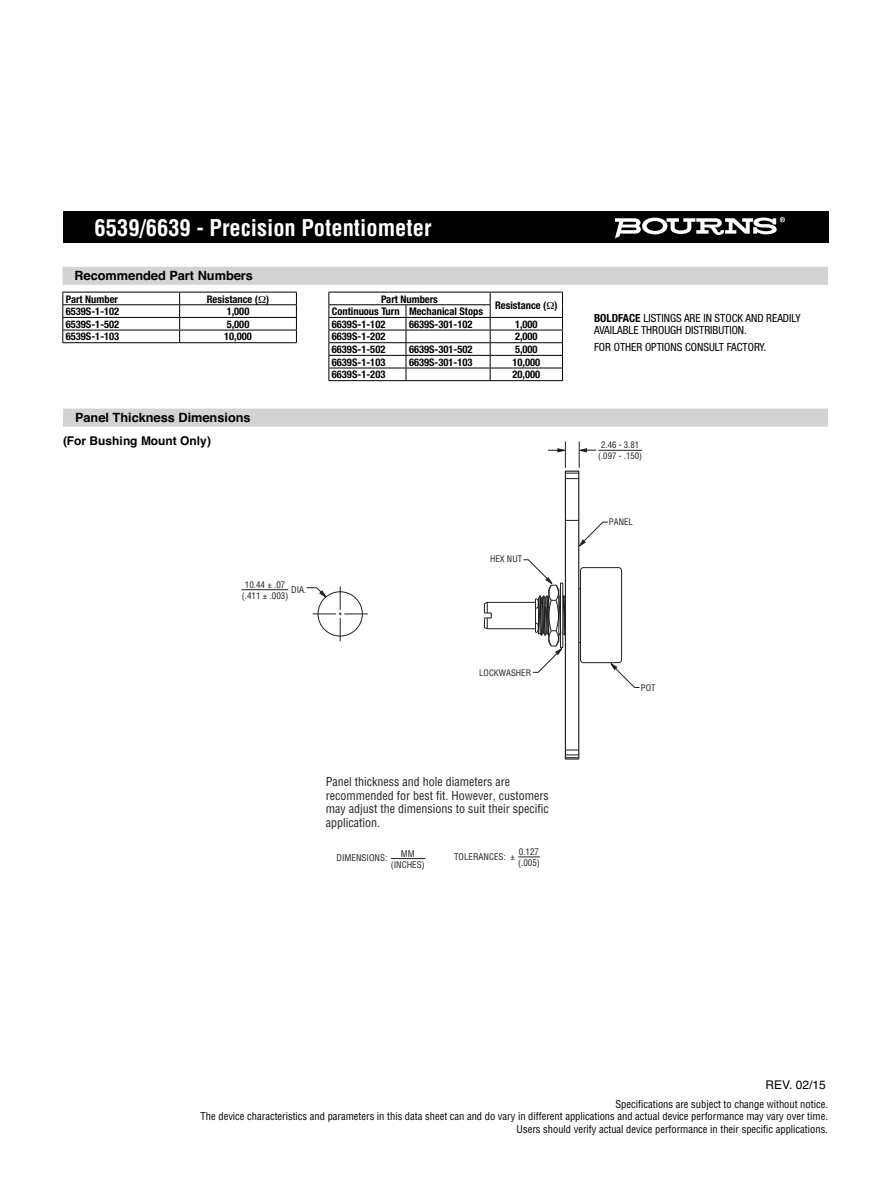
<style>
.page{position:relative;width:891px;height:1188px;background:#fff}
.page>*{position:absolute;margin:0;border:0;box-sizing:border-box;transform-origin:0 0}
.t1{font:700 condensed 22.5px "Helvetica";color:#fff}
.t2{font:700 12.75px "Helvetica";color:#000}
.t3{font:condensed 12px/13.5px "Helvetica";color:#231f20}
.t4{font:700 12px "Helvetica";color:#000}
.t5{font:12px "Helvetica";color:#000}
.t6{font:condensed 11.25px/12px "Helvetica Neue";color:#000}
.t7{font:700 condensed 10.5px/12.6px "Helvetica Neue";color:#000}
.t8{font:condensed 10.5px/12.8px "Helvetica";color:#000;text-align:right}
.t9{font:condensed 9px/11.2px "Helvetica";color:#231f20;text-align:center}
.t10{font:condensed 8.85px/10.9px "Helvetica";color:#231f20;text-align:center}
.s1{font-weight:700}
</style>
<div class="page">
<div style="left:63px;top:212px;width:766px;height:31px;background:#000"></div>
<svg style="left:615px;top:217px;width:170px;height:21px"></svg>
<div style="left:63px;top:409px;width:765px;height:18px;background:#d1d3d4"></div>
<hr style="left:241px;top:589px;width:47px;height:1px;background:#231f20">
<svg style="left:306px;top:586px;width:62px;height:55px"></svg>
<hr style="left:391px;top:858px;width:34px;height:1px;background:#231f20">
<svg style="left:518px;top:857px;width:22px;height:1px"></svg>
<svg style="left:567px;top:750px;width:10px;height:8px"></svg>
<div style="left:565px;top:471px;width:14px;height:289px;border:1px solid #231f20"></div>
<hr style="left:598px;top:450px;width:44px;height:1px;background:#231f20">
<svg style="left:548px;top:441px;width:48px;height:38px"></svg>
<svg style="left:484px;top:520px;width:156px;height:168px"></svg>
<div style="left:62px;top:267px;width:766px;height:18px;background:#d1d3d4"></div>
<hr style="left:62px;top:292px;width:118px;height:1px;background:#000">
<hr style="left:180px;top:292px;width:117px;height:1px;background:#000">
<hr style="left:62px;top:304px;width:118px;height:1px;background:#000">
<hr style="left:180px;top:304px;width:117px;height:1px;background:#000">
<hr style="left:62px;top:317px;width:118px;height:1px;background:#000">
<hr style="left:180px;top:317px;width:117px;height:1px;background:#000">
<hr style="left:62px;top:330px;width:118px;height:1px;background:#000">
<svg style="left:62px;top:293px;width:1px;height:49px"></svg>
<hr style="left:180px;top:330px;width:117px;height:1px;background:#000">
<svg style="left:179px;top:293px;width:1px;height:49px"></svg>
<svg style="left:296px;top:293px;width:1px;height:49px"></svg>
<hr style="left:62px;top:342px;width:235px;height:1px;background:#000">
<hr style="left:328px;top:292px;width:78px;height:1px;background:#000">
<hr style="left:406px;top:292px;width:157px;height:1px;background:#000">
<hr style="left:328px;top:304px;width:78px;height:1px;background:#000">
<hr style="left:406px;top:304px;width:85px;height:1px;background:#000">
<hr style="left:328px;top:317px;width:78px;height:1px;background:#000">
<hr style="left:406px;top:317px;width:84px;height:1px;background:#000">
<hr style="left:490px;top:317px;width:73px;height:1px;background:#000">
<hr style="left:328px;top:330px;width:78px;height:1px;background:#000">
<hr style="left:406px;top:330px;width:84px;height:1px;background:#000">
<hr style="left:490px;top:330px;width:73px;height:1px;background:#000">
<hr style="left:328px;top:342px;width:78px;height:1px;background:#000">
<hr style="left:406px;top:342px;width:84px;height:1px;background:#000">
<hr style="left:490px;top:342px;width:73px;height:1px;background:#000">
<hr style="left:328px;top:355px;width:78px;height:1px;background:#000">
<hr style="left:406px;top:355px;width:84px;height:1px;background:#000">
<hr style="left:490px;top:355px;width:73px;height:1px;background:#000">
<hr style="left:328px;top:368px;width:78px;height:1px;background:#000">
<svg style="left:328px;top:293px;width:1px;height:87px"></svg>
<hr style="left:406px;top:368px;width:84px;height:1px;background:#000">
<svg style="left:406px;top:305px;width:1px;height:75px"></svg>
<hr style="left:490px;top:368px;width:73px;height:1px;background:#000">
<svg style="left:490px;top:293px;width:1px;height:87px"></svg>
<svg style="left:562px;top:293px;width:1px;height:87px"></svg>
<hr style="left:328px;top:380px;width:235px;height:1px;background:#000">
<h1 class="t1" style="left:95px;top:219px;width:338px">6539/6639 - Precision Potentiometer</h1>
<p class="t2" style="left:74px;top:271px;width:180px">Recommended Part Numbers</p>
<p class="t7" style="left:66px;top:293px;width:54px">Part Number</p>
<p class="t7" style="left:207px;top:293px;width:64px">Resistance ( )</p>
<p class="t7" style="left:66px;top:306px;width:55px">6539S-1-102</p>
<p class="t7" style="left:227px;top:306px;width:24px">1,000</p>
<p class="t7" style="left:66px;top:319px;width:55px">6539S-1-502</p>
<p class="t7" style="left:227px;top:319px;width:24px">5,000</p>
<p class="t7" style="left:66px;top:331px;width:55px">6539S-1-103</p>
<p class="t7" style="left:224px;top:331px;width:29px">10,000</p>
<p class="t2" style="left:75px;top:413px;width:177px">Panel Thickness Dimensions</p>
<p class="t4" style="left:63px;top:436px;width:149px">(For Bushing Mount Only)</p>
<p class="t7" style="left:381px;top:293px;width:58px">Part Numbers</p>
<p class="t7" style="left:495px;top:300px;width:64px">Resistance ( )</p>
<p class="t7" style="left:332px;top:306px;width:153px">Continuous Turn Mechanical Stops<br>6639S-1-102</p>
<p class="t7" style="left:409px;top:319px;width:65px">6639S-301-102</p>
<p class="t7" style="left:515px;top:319px;width:24px">1,000</p>
<p class="t7" style="left:332px;top:331px;width:55px">6639S-1-202</p>
<p class="t7" style="left:515px;top:331px;width:24px">2,000</p>
<p class="t7" style="left:332px;top:344px;width:55px">6639S-1-502</p>
<p class="t7" style="left:409px;top:344px;width:65px">6639S-301-502</p>
<p class="t7" style="left:515px;top:344px;width:24px">5,000</p>
<p class="t7" style="left:332px;top:357px;width:55px">6639S-1-103</p>
<p class="t7" style="left:409px;top:357px;width:65px">6639S-301-103</p>
<p class="t7" style="left:512px;top:357px;width:29px">10,000</p>
<p class="t7" style="left:332px;top:369px;width:55px">6639S-1-203</p>
<p class="t7" style="left:512px;top:369px;width:29px">20,000</p>
<p class="t9" style="left:242px;top:579px;width:48px">10.44 ± .07 (.411 ± .003)</p>
<p class="t9" style="left:291px;top:585px;width:17px">DIA.</p>
<p class="t10" style="left:490px;top:554px;width:33px">HEX NUT</p>
<p class="t10" style="left:479px;top:668px;width:53px">LOCKWASHER</p>
<p class="t3" style="left:326px;top:776px;width:224px">Panel thickness and hole diameters are recommended for best fit. However, customers may adjust the dimensions to suit their specific application.</p>
<p class="t9" style="left:454px;top:852px;width:62px">TOLERANCES: ±</p>
<p class="t9" style="left:518px;top:847px;width:23px;text-align:left">0.127 (.005)</p>
<p class="t9" style="left:391px;top:848px;width:36px">MM (INCHES)</p>
<p class="t9" style="left:337px;top:852px;width:52px">DIMENSIONS:</p>
<p class="t6" style="left:594px;top:313px;width:208px"><span class="s1">BOLDFACE</span> LISTINGS ARE IN STOCK AND READILY<br>AVAILABLE THROUGH DISTRIBUTION.</p>
<p class="t6" style="left:594px;top:341px;width:174px">FOR OTHER OPTIONS CONSULT FACTORY.</p>
<p class="t10" style="left:598px;top:440px;width:45px">2.46 - 3.81 (.097 - .150)</p>
<p class="t10" style="left:609px;top:517px;width:25px">PANEL</p>
<p class="t10" style="left:641px;top:683px;width:16px">POT</p>
<p class="t5" style="left:765px;top:1080px;width:62px">REV. 02/15</p>
<p class="t8" style="left:201px;top:1098px;width:629px">Specifications are subject to change without notice.<br>The device characteristics and parameters in this data sheet can and do vary in different applications and actual device performance may vary over time.<br>Users should verify actual device performance in their specific applications.</p>
</div>
